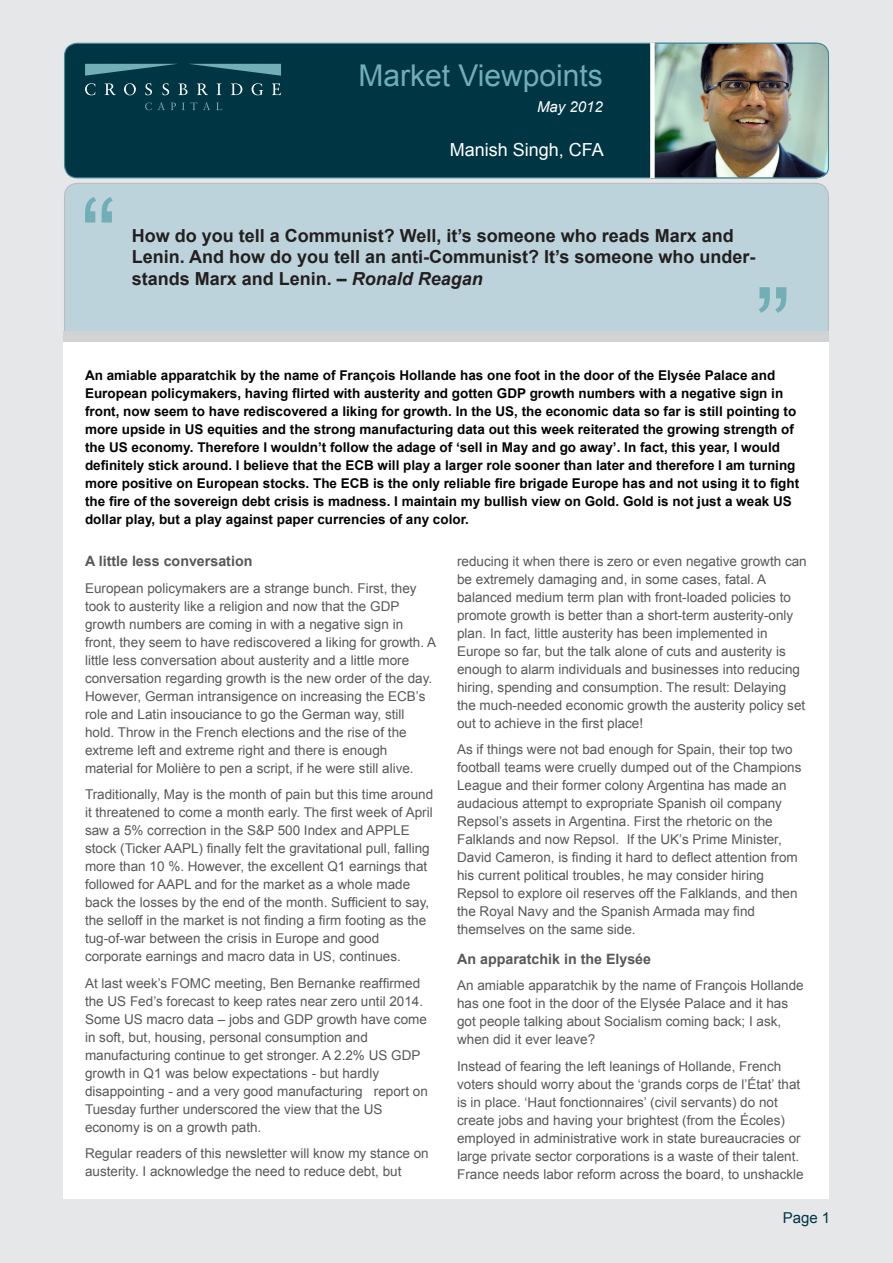
<style>
.page{position:relative;width:893px;height:1263px;background:#e6e7e9}
.page>*{position:absolute;margin:0;border:0;box-sizing:border-box;transform-origin:0 0}
._01__Market_Viewpoin{font:30px "Arial";color:#72aeb6}
._04__quote{font:700 18px/21.6px "Arial";color:#231f20}
._03__author{font:18px "Arial";color:#fff}
._02__date{font:italic 15px "Arial";color:#fff}
.t1{font:15px "Arial";color:#003644}
._06__head_level_1{font:700 14.25px "Arial";color:#57585a}
._07__body_copy{font:13.5px/18px "Arial";color:#57585a}
._05__intro_para{font:700 13.5px/18px "Arial";color:#040503}
.s1{font-style:italic}
</style>
<div class="page">
<div style="left:65px;top:183px;width:763px;height:217px;background:#bdd3db;border-radius:13px"></div>
<div style="left:65px;top:43px;width:763px;height:135px;background:#003644;border-radius:13px"></div>
<div style="left:64px;top:43px;width:765px;height:135px;border:1px solid #488998;border-radius:13px"></div>
<div style="left:64px;top:342px;width:765px;height:857px;background:#fff"></div>
<svg style="left:85px;top:64px;width:91px;height:12px"></svg>
<svg style="left:190px;top:64px;width:91px;height:12px"></svg>
<svg style="left:85px;top:83px;width:10px;height:12px"></svg>
<svg style="left:105px;top:83px;width:11px;height:12px"></svg>
<svg style="left:124px;top:83px;width:12px;height:12px"></svg>
<svg style="left:145px;top:83px;width:7px;height:12px"></svg>
<svg style="left:162px;top:83px;width:7px;height:12px"></svg>
<svg style="left:179px;top:83px;width:8px;height:12px"></svg>
<svg style="left:197px;top:83px;width:11px;height:12px"></svg>
<svg style="left:217px;top:83px;width:4px;height:12px"></svg>
<svg style="left:231px;top:83px;width:11px;height:12px"></svg>
<svg style="left:252px;top:83px;width:11px;height:12px"></svg>
<svg style="left:272px;top:83px;width:9px;height:12px"></svg>
<svg style="left:145px;top:102px;width:7px;height:8px"></svg>
<svg style="left:158px;top:102px;width:7px;height:8px"></svg>
<svg style="left:171px;top:103px;width:5px;height:7px"></svg>
<svg style="left:182px;top:103px;width:3px;height:7px"></svg>
<svg style="left:191px;top:102px;width:6px;height:8px"></svg>
<svg style="left:203px;top:102px;width:7px;height:8px"></svg>
<svg style="left:216px;top:103px;width:6px;height:7px"></svg>
<div style="left:64px;top:331px;width:765px;height:10px;background:#d1d2d4"></div>
<img style="left:651px;top:42px;width:178px;height:137px">
<div style="left:650px;top:43px;width:5px;height:135px;background:#fff"></div>
<svg style="left:85px;top:197px;width:28px;height:25px"></svg>
<svg style="left:759px;top:287px;width:27px;height:26px"></svg>
<p class="_01__Market_Viewpoin" style="left:358px;top:55px;width:246px">Market Viewpoints</p>
<p class="_02__date" style="left:537px;top:97px;width:67px">May 2012</p>
<p class="_03__author" style="left:450px;top:138px;width:156px">Manish Singh, CFA</p>
<p class="_04__quote" style="left:132px;top:225px;width:625px">How do you tell a Communist? Well, it’s someone who reads Marx and<br>Lenin. And how do you tell an anti-Communist? It’s someone who under&shy;stands Marx and Lenin. – <span class="s1">Ronald Reagan</span></p>
<p class="_05__intro_para" style="left:85px;top:366px;width:716px">An amiable apparatchik by the name of François Hollande has one foot in the door of the Elysée Palace and European policymakers, having flirted with austerity and gotten GDP growth numbers with a negative sign in front, now seem to have rediscovered a liking for growth. In the US, the economic data so far is still pointing to more upside in US equities and the strong manufacturing data out this week reiterated the growing strength of the US economy. Therefore I wouldn’t follow the adage of ‘sell in May and go away’. In fact, this year, I would definitely stick around. I believe that the ECB will play a larger role sooner than later and therefore I am turning more positive on European stocks. The ECB is the only reliable fire brigade Europe has and not using it to fight the fire of the sovereign debt crisis is madness. I maintain my bullish view on Gold. Gold is not just a weak US dollar play, but a play against paper currencies of any color.</p>
<p class="_06__head_level_1" style="left:85px;top:552px;width:169px">A little less conversation</p>
<p class="_07__body_copy" style="left:85px;top:579px;width:353px">European policymakers are a strange bunch. First, they took to austerity like a religion and now that the GDP growth numbers are coming in with a negative sign in front, they seem to have rediscovered a liking for growth. A little less conversation about austerity and a little more conversation regarding growth is the new order of the day.<br>However, German intransigence on increasing the ECB’s role and Latin insouciance to go the German way, still hold. Throw in the French elections and the rise of the extreme left and extreme right and there is enough material for Molière to pen a script, if he were still alive.</p>
<p class="_07__body_copy" style="left:85px;top:786px;width:350px">Traditionally, May is the month of pain but this time around it threatened to come a month early. The first week of April saw a 5% correction in the S&amp;P 500 Index and APPLE stock (Ticker AAPL) finally felt the gravitational pull, falling more than 10 %. However, the excellent Q1 earnings that followed for AAPL and for the market as a whole made back the losses by the end of the month. Sufficient to say, the selloff in the market is not finding a firm footing as the tug-of-war between the crisis in Europe and good corporate earnings and macro data in US, continues.</p>
<p class="_07__body_copy" style="left:85px;top:974px;width:344px">At last week’s FOMC meeting, Ben Bernanke reaffirmed the US Fed’s forecast to keep rates near zero until 2014.<br>Some US macro data – jobs and GDP growth have come in soft, but, housing, personal consumption and manufacturing continue to get stronger. A 2.2% US GDP growth in Q1 was below expectations - but hardly disappointing - and a very good manufacturing report on Tuesday further underscored the view that the US economy is on a growth path.</p>
<p class="_07__body_copy" style="left:85px;top:1145px;width:345px">Regular readers of this newsletter will know my stance on austerity. I acknowledge the need to reduce debt, but</p>
<p class="_07__body_copy" style="left:457px;top:552px;width:351px">reducing it when there is zero or even negative growth can be extremely damaging and, in some cases, fatal. A balanced medium term plan with front-loaded policies to promote growth is better than a short-term austerity-only plan. In fact, little austerity has been implemented in Europe so far, but the talk alone of cuts and austerity is enough to alarm individuals and businesses into reducing hiring, spending and consumption. The result: Delaying the much-needed economic growth the austerity policy set out to achieve in the first place!</p>
<p class="_07__body_copy" style="left:457px;top:740px;width:346px">As if things were not bad enough for Spain, their top two football teams were cruelly dumped out of the Champions League and their former colony Argentina has made an audacious attempt to expropriate Spanish oil company Repsol’s assets in Argentina. First the rhetoric on the Falklands and now Repsol. If the UK’s Prime Minister, David Cameron, is finding it hard to deflect attention from his current political troubles, he may consider hiring Repsol to explore oil reserves off the Falklands, and then the Royal Navy and the Spanish Armada may find themselves on the same side.</p>
<p class="_06__head_level_1" style="left:457px;top:949px;width:196px">An apparatchik in the Elysée</p>
<p class="_07__body_copy" style="left:457px;top:976px;width:348px">An amiable apparatchik by the name of François Hollande has one foot in the door of the Elysée Palace and it has got people talking about Socialism coming back; I ask, when did it ever leave?</p>
<p class="_07__body_copy" style="left:457px;top:1057px;width:348px">Instead of fearing the left leanings of Hollande, French voters should worry about the ‘grands corps de l’État’ that is in place. ‘Haut fonctionnaires’ (civil servants) do not create jobs and having your brightest (from the Écoles) employed in administrative work in state bureaucracies or large private sector corporations is a waste of their talent.<br>France needs labor reform across the board, to unshackle</p>
<p class="t1" style="left:783px;top:1208px;width:49px">Page 1</p>
</div>
